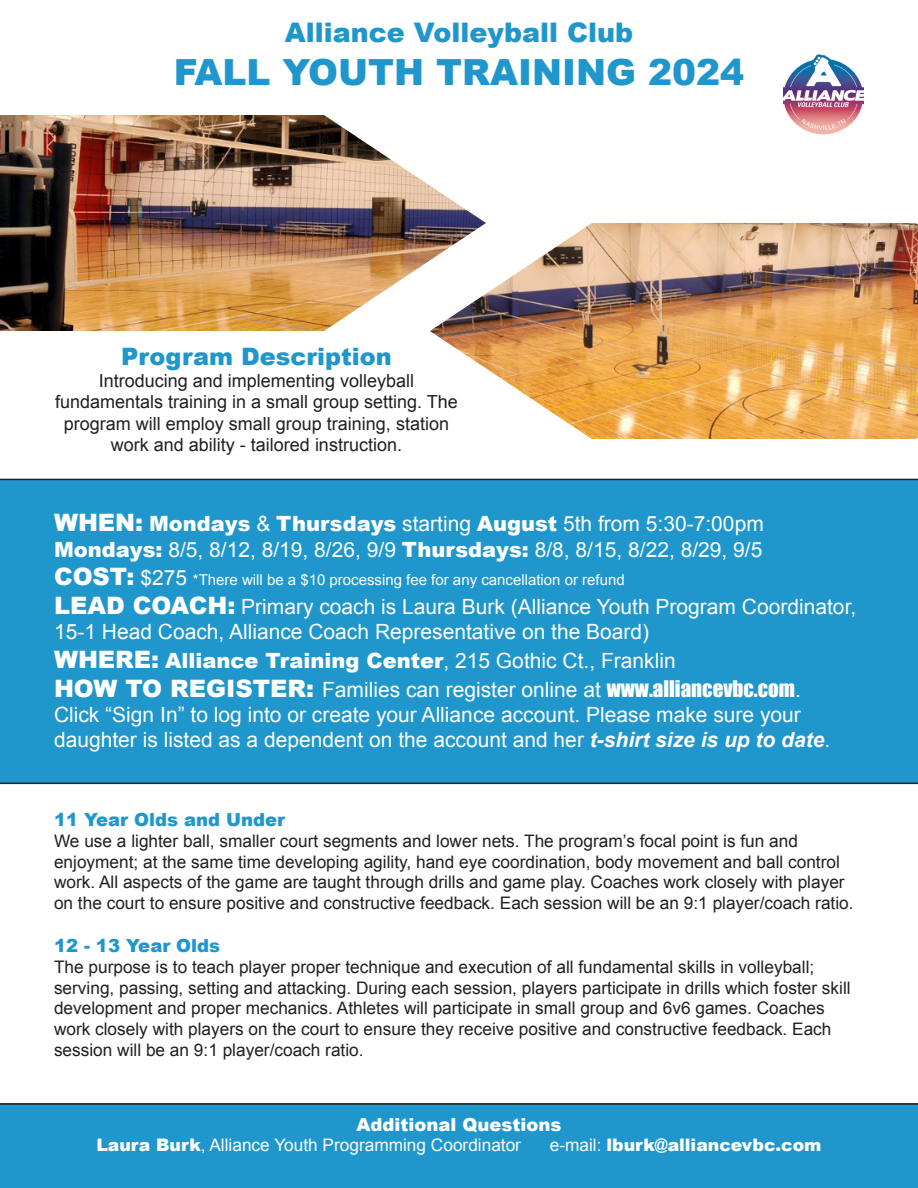
<style>
.page{position:relative;width:918px;height:1188px;background:#fff}
.page>*{position:absolute;margin:0;border:0;box-sizing:border-box;transform-origin:0 0}
.t1{font:900 36px "Arial";color:#1f97cc}
.t2{font:900 27px "Arial";color:#1f97cc}
.t3{font:900 24px "Arial";color:#1f97cc}
.t4{font:21px/25.2px "Arial";color:#fff}
.t5{font:900 21px "Arial";color:#fff}
.t6{font:18px/21.6px "Arial";color:#231f20;text-align:center}
.t7{font:900 18px "Arial";color:#1f97cc}
.t8{font:900 18px "Arial";color:#fff}
.t9{font:17.25px/20.7px "Arial";color:#231f20}
.t10{font:17.25px "Arial";color:#fff}
.t11{font:900 17.25px "Arial";color:#fff}
.t12{font:15px "Arial";color:#fff}
.s1{font-weight:900;font-size:24px}
.s2{font-weight:900}
.s3{font-size:21px}
.s4{font-size:24px}
.s5{font-weight:400}
.s6{font-family:"Impact"}
.s7{font-weight:700;font-style:italic}
</style>
<div class="page">
<img style="left:0;top:115px;width:486px;height:216px">
<img style="left:430px;top:223px;width:488px;height:216px">
<div style="left:0;top:1103px;width:918px;height:85px;background:#1f97cc"></div>
<div style="left:0;top:479px;width:918px;height:305px;background:#1f97cc"></div>
<img style="left:783px;top:54px;width:81px;height:81px">
<p class="t2" style="left:285px;top:13px;width:350px">Alliance Volleyball Club</p>
<p class="t1" style="left:174px;top:46px;width:572px">FALL YOUTH TRAINING 2024</p>
<p class="t3" style="left:121px;top:339px;width:272px">Program Description</p>
<p class="t6" style="left:99px;top:370px;width:317px">Introducing and implementing volleyball</p>
<p class="t6" style="left:55px;top:391px;width:404px">fundamentals training in a small group setting. The program will employ small group training, station work and ability - tailored instruction.</p>
<p class="t4" style="left:54px;top:512px;width:711px"><span class="s1">WHEN:</span> <span class="s2">Mondays</span> &amp; <span class="s2">Thursdays</span> starting <span class="s2">August</span> 5th from 5:30-7:00pm</p>
<p class="t4" style="left:54px;top:537px;width:710px"><span class="s2">Mondays:</span> 8/5, 8/12, 8/19, 8/26, 9/9 <span class="s2">Thursdays:</span> 8/8, 8/15, 8/22, 8/29, 9/5</p>
<p class="t12" style="left:54px;top:570px;width:572px"><span class="s1">COST:</span> <span class="s3">$275</span> *There will be a $10 processing fee for any cancellation or refund</p>
<p class="t4" style="left:54px;top:594px;width:804px"><span class="s1">LEAD COACH:</span> Primary coach is Laura Burk (Alliance Youth Program Coordinator,<br>15-1 Head Coach, Alliance Coach Representative on the Board)</p>
<p class="t5" style="left:54px;top:645px;width:623px"><span class="s4">WHERE:</span> Alliance Training Center<span class="s5">, 215 Gothic Ct., Franklin</span></p>
<p class="t4" style="left:54px;top:677px;width:748px"><span class="s1">HOW TO REGISTER:</span> Families can register online at <span class="s6">www.alliancevbc.com</span>.</p>
<p class="t4" style="left:54px;top:702px;width:778px">Click “Sign In” to log into or create your Alliance account. Please make sure your daughter is listed as a dependent on the account and her <span class="s7">t-shirt size is up to date</span>.</p>
<p class="t7" style="left:54px;top:807px;width:233px">11 Year Olds and Under</p>
<p class="t9" style="left:54px;top:831px;width:746px">We use a lighter ball, smaller court segments and lower nets. The program’s focal point is fun and</p>
<p class="t9" style="left:54px;top:852px;width:801px">enjoyment; at the same time developing agility, hand eye coordination, body movement and ball control work. All aspects of the game are taught through drills and game play. Coaches work closely with player on the court to ensure positive and constructive feedback. Each session will be an 9:1 player/coach ratio.</p>
<p class="t7" style="left:54px;top:933px;width:168px">12 - 13 Year Olds</p>
<p class="t9" style="left:54px;top:957px;width:762px">The purpose is to teach player proper technique and execution of all fundamental skills in volleyball;</p>
<p class="t9" style="left:54px;top:978px;width:798px">serving, passing, setting and attacking. During each session, players participate in drills which foster skill development and proper mechanics. Athletes will participate in small group and 6v6 games. Coaches work closely with players on the court to ensure they receive positive and constructive feedback. Each session will be an 9:1 player/coach ratio.</p>
<p class="t8" style="left:356px;top:1111px;width:207px">Additional Questions</p>
<p class="t10" style="left:96px;top:1134px;width:426px"><span class="s2">Laura Burk</span>, Alliance Youth Programming Coordinator</p>
<p class="t11" style="left:550px;top:1133px;width:273px"><span class="s5">e-mail:</span> lburk@alliancevbc.com</p>
</div>
